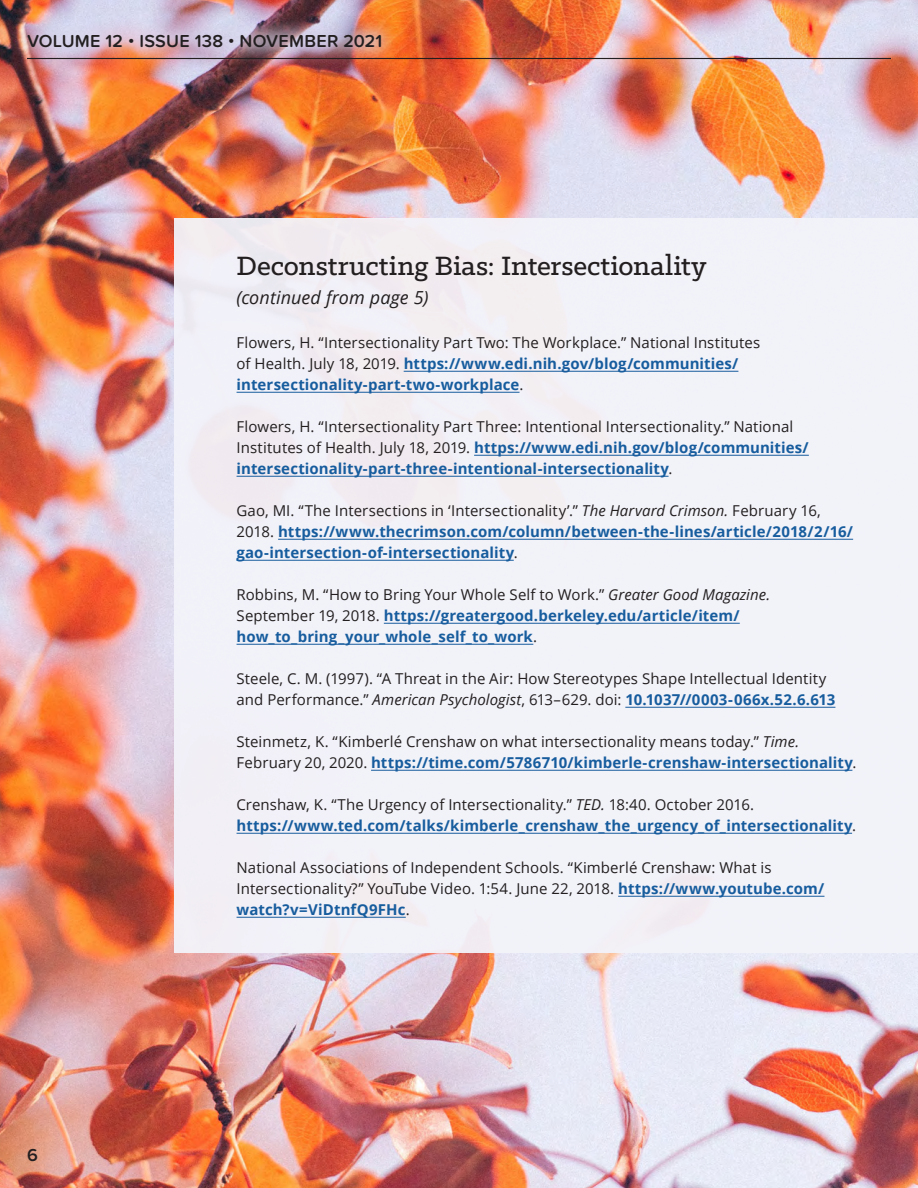
<style>
.page{position:relative;width:918px;height:1188px;background:#fff}
.page>*{position:absolute;margin:0;border:0;box-sizing:border-box;transform-origin:0 0}
.t1{font:500 30px "Klinic Slab";color:#231f20}
.t2{font:600 18px "Proxima Soft";letter-spacing:.01em;color:#231f20}
.Byline_Continued{font:italic 18px "Open Sans";letter-spacing:.005em;color:#231f20}
.Body_text{font:15px/21px "Open Sans";letter-spacing:.005em;color:#231f20}
.Body_text-2{font:700 15px/21px "Open Sans";letter-spacing:.005em;color:#175d9e}
.s1{font-weight:700;color:#175d9e}
.s2{font-weight:400;color:#231f20}
.s3{font-weight:400;font-style:italic;color:#231f20}
.s4{font-style:italic}
</style>
<div class="page">
<img style="left:0;top:0;width:918px;height:1188px">
<div style="left:175px;top:218px;width:743px;height:735px;background:#f3f3fa"></div>
<hr style="left:404px;top:371px;width:334px;height:1px;background:#175d9e">
<hr style="left:237px;top:392px;width:283px;height:1px;background:#175d9e">
<hr style="left:474px;top:455px;width:335px;height:1px;background:#175d9e">
<hr style="left:237px;top:476px;width:432px;height:1px;background:#175d9e">
<hr style="left:278px;top:539px;width:575px;height:1px;background:#175d9e">
<hr style="left:237px;top:560px;width:277px;height:1px;background:#175d9e">
<hr style="left:384px;top:623px;width:356px;height:1px;background:#175d9e">
<hr style="left:237px;top:644px;width:296px;height:1px;background:#175d9e">
<hr style="left:625px;top:707px;width:210px;height:1px;background:#175d9e">
<hr style="left:371px;top:770px;width:481px;height:1px;background:#175d9e">
<hr style="left:237px;top:833px;width:615px;height:1px;background:#175d9e">
<hr style="left:618px;top:896px;width:206px;height:1px;background:#175d9e">
<hr style="left:237px;top:917px;width:169px;height:1px;background:#175d9e">
<div style="left:10px;top:16px;width:390px;height:50px;background:#d9d7ed;opacity:.75"></div>
<hr style="left:27px;top:58px;width:864px;height:1px;background:#231f20">
<p class="t2" style="left:27px;top:28px;width:357px">VOLUME 12 • ISSUE 138 • NOVEMBER 2021</p>
<p class="t1" style="left:237px;top:246px;width:472px">Deconstructing Bias: Intersectionality</p>
<p class="Byline_Continued" style="left:237px;top:285px;width:194px">(continued from page 5)</p>
<p class="t2" style="left:27px;top:1141px;width:12px">6</p>
<p class="Body_text" style="left:237px;top:332px;width:525px">Flowers, H. “Intersectionality Part Two: The Workplace.” National Institutes of Health. July 18, 2019. <span class="s1">https://www.edi.nih.gov/blog/communities/ intersectionality-part-two-workplace</span>.</p>
<p class="Body_text" style="left:237px;top:416px;width:574px">Flowers, H. “Intersectionality Part Three: Intentional Intersectionality.” National<br>Institutes of Health. July 18, 2019. <span class="s1">https://www.edi.nih.gov/blog/communities/ intersectionality-part-three-intentional-intersectionality</span>.</p>
<p class="Body_text-2" style="left:237px;top:500px;width:618px"><span class="s2">Gao, MI. “The Intersections in ‘Intersectionality’.”</span> <span class="s3">The Harvard Crimson.</span> <span class="s2">February 16,<br>2018.</span> https://www.thecrimson.com/column/between-the-lines/article/2018/2/16/ gao-intersection-of-intersectionality<span class="s2">.</span></p>
<p class="Body_text-2" style="left:237px;top:584px;width:535px"><span class="s2">Robbins, M. “How to Bring Your Whole Self to Work.”</span> <span class="s3">Greater Good Magazine.<br></span><span class="s2">September 19, 2018.</span> https://greatergood.berkeley.edu/article/item/ how_to_bring_your_whole_self_to_work<span class="s2">.</span></p>
<p class="Body_text" style="left:237px;top:668px;width:600px">Steele, C. M. (1997). “A Threat in the Air: How Stereotypes Shape Intellectual Identity and Performance.” <span class="s4">American Psychologist</span>, 613–629. doi: <span class="s1">10.1037//0003-066x.52.6.613</span></p>
<p class="Body_text" style="left:237px;top:731px;width:621px">Steinmetz, K. “Kimberlé Crenshaw on what intersectionality means today.” <span class="s4">Time.<br></span>February 20, 2020. <span class="s1">https://time.com/5786710/kimberle-crenshaw-intersectionality</span>.</p>
<p class="Body_text-2" style="left:237px;top:794px;width:621px"><span class="s2">Crenshaw, K. “The Urgency of Intersectionality.”</span> <span class="s3">TED.</span> <span class="s2">18:40. October 2016. </span>https://www.ted.com/talks/kimberle_crenshaw_the_urgency_of_intersectionality<span class="s2">.</span></p>
<p class="Body_text" style="left:237px;top:857px;width:589px">National Associations of Independent Schools. “Kimberlé Crenshaw: What is<br>Intersectionality?” YouTube Video. 1:54. June 22, 2018. <span class="s1">https://www.youtube.com/ watch?v=ViDtnfQ9FHc</span>.</p>
</div>
